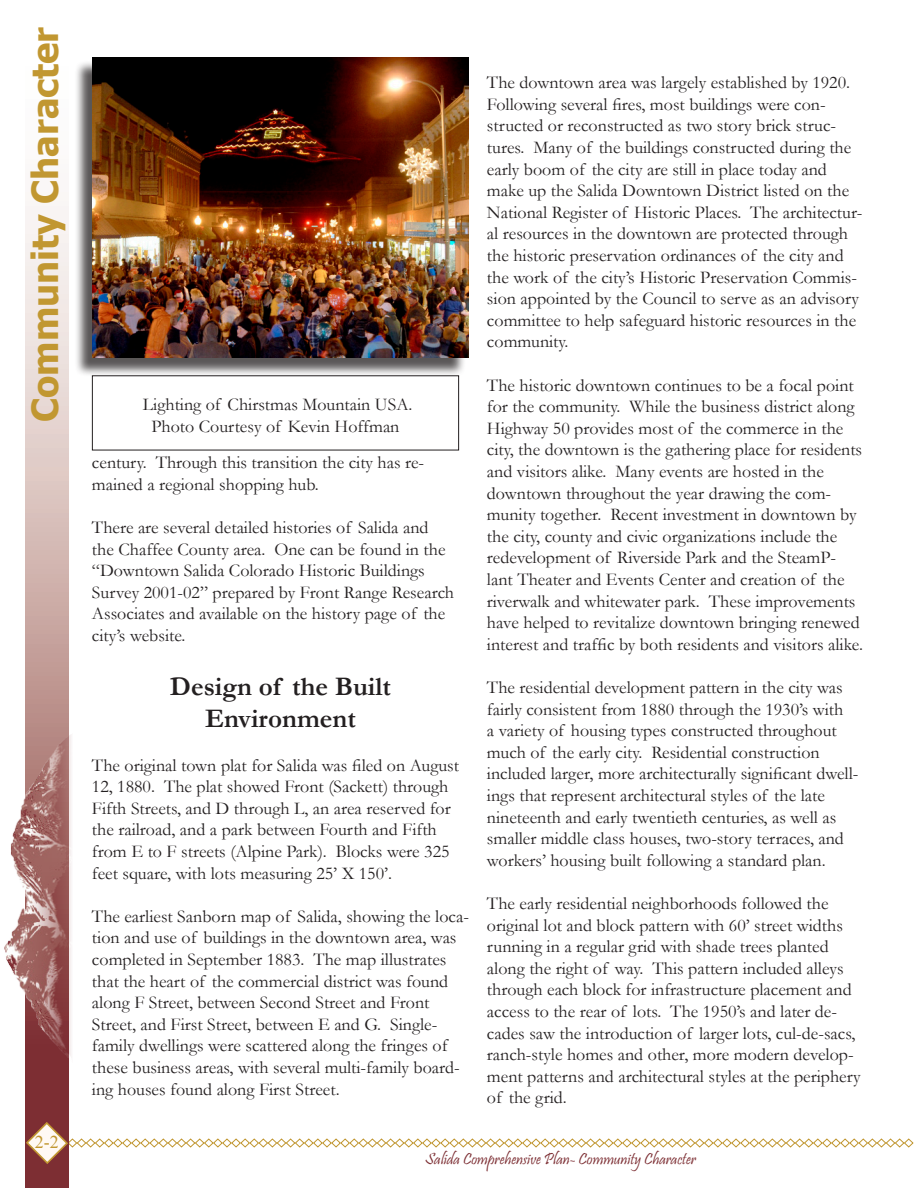
<style>
.page{position:relative;width:918px;height:1188px;background:#fff}
.page>*{position:absolute;margin:0;border:0;box-sizing:border-box;transform-origin:0 0}
.t1{font:700 36px "Tahoma";color:#c19731}
.t2{font:700 27px "Garamond";color:#231f20}
.t3{font:18px/21.6px "Garamond";color:#231f20}
.t4{font:18px "Times New Roman";color:#c19731}
.t5{font:16.5px "Pristina";color:#7d2f34}
</style>
<div class="page">
<svg style="left:26px;top:206px;width:42px;height:982px;background:#cfb2af"></svg>
<img style="left:4px;top:733px;width:67px;height:330px">
<div style="left:75px;top:60px;width:391px;height:317px;background:#231f20;opacity:.75"></div>
<img style="left:93px;top:57px;width:375px;height:301px">
<svg style="left:25px;top:1121px;width:889px;height:44px"></svg>
<p class="t1" style="left:20px;top:422px;width:396px;rotate:-90deg">Community Character</p>
<p class="t4" style="left:35px;top:1130px;width:25px">2-2</p>
<p class="t3" style="left:143px;top:393px;width:271px">Lighting of Chirstmas Mountain USA.</p>
<p class="t3" style="left:151px;top:415px;width:250px">Photo Courtesy of Kevin Hoffman</p>
<p class="t3" style="left:92px;top:451px;width:334px">century. Through this transition the city has re&shy;mained a regional shopping hub.</p>
<p class="t3" style="left:92px;top:516px;width:364px">There are several detailed histories of Salida and the Chaffee County area. One can be found in the “Downtown Salida Colorado Historic Buildings Survey 2001-02” prepared by Front Range Research Associates and available on the history page of the city’s website.</p>
<p class="t2" style="left:170px;top:668px;width:223px">Design of the Built</p>
<p class="t2" style="left:205px;top:701px;width:152px">Environment</p>
<p class="t3" style="left:92px;top:754px;width:369px">The original town plat for Salida was filed on August 12, 1880. The plat showed Front (Sackett) through Fifth Streets, and D through L, an area reserved for the railroad, and a park between Fourth and Fifth from E to F streets (Alpine Park). Blocks were 325 feet square, with lots measuring 25’ X 150’.</p>
<p class="t3" style="left:92px;top:905px;width:379px">The earliest Sanborn map of Salida, showing the loca&shy;tion and use of buildings in the downtown area, was completed in September 1883. The map illustrates that the heart of the commercial district was found along F Street, between Second Street and Front Street, and First Street, between E and G. Single&shy;family dwellings were scattered along the fringes of these business areas, with several multi-family board&shy;ing houses found along First Street.</p>
<p class="t3" style="left:487px;top:71px;width:377px">The downtown area was largely established by 1920.<br>Following several fires, most buildings were con&shy;structed or reconstructed as two story brick struc&shy;tures. Many of the buildings constructed during the early boom of the city are still in place today and make up the Salida Downtown District listed on the National Register of Historic Places. The architectur&shy;al resources in the downtown are protected through the historic preservation ordinances of the city and the work of the city’s Historic Preservation Commis&shy;sion appointed by the Council to serve as an advisory committee to help safeguard historic resources in the community.</p>
<p class="t3" style="left:487px;top:374px;width:377px">The historic downtown continues to be a focal point for the community. While the business district along Highway 50 provides most of the commerce in the city, the downtown is the gathering place for residents and visitors alike. Many events are hosted in the downtown throughout the year drawing the com&shy;munity together. Recent investment in downtown by the city, county and civic organizations include the redevelopment of Riverside Park and the SteamP&shy;lant Theater and Events Center and creation of the riverwalk and whitewater park. These improvements have helped to revitalize downtown bringing renewed interest and traffic by both residents and visitors alike.</p>
<p class="t3" style="left:487px;top:676px;width:373px">The residential development pattern in the city was fairly consistent from 1880 through the 1930’s with<br>a variety of housing types constructed throughout much of the early city. Residential construction included larger, more architecturally significant dwell&shy;ings that represent architectural styles of the late nineteenth and early twentieth centuries, as well as smaller middle class houses, two-story terraces, and workers’ housing built following a standard plan.</p>
<p class="t3" style="left:487px;top:892px;width:375px">The early residential neighborhoods followed the original lot and block pattern with 60’ street widths running in a regular grid with shade trees planted along the right of way. This pattern included alleys through each block for infrastructure placement and access to the rear of lots. The 1950’s and later de&shy;cades saw the introduction of larger lots, cul-de-sacs, ranch-style homes and other, more modern develop&shy;ment patterns and architectural styles at the periphery of the grid.</p>
<p class="t5" style="left:425px;top:1150px;width:272px">Salida Comprehensive Plan- Community Character</p>
</div>
